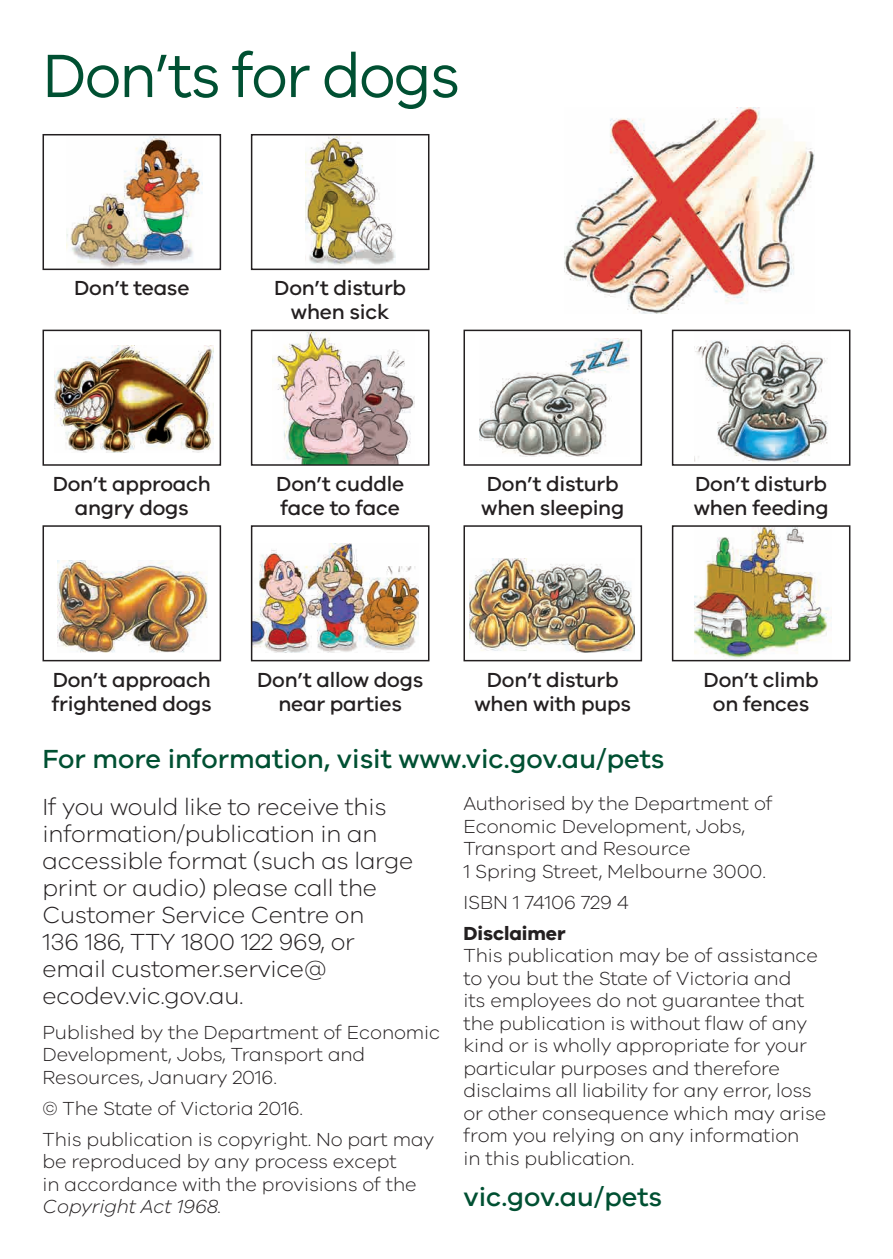
<style>
.page{position:relative;width:893px;height:1259px;background:#fff}
.page>*{position:absolute;margin:0;border:0;box-sizing:border-box;transform-origin:0 0}
.HEADING_A{font:63px "VIC";letter-spacing:-.03em;color:#005032;scale:.95 1}
.HEADING_C{font:500 27px "VIC";color:#005032}
.Cap_tag{font:300 24px/27px "VIC";letter-spacing:-.01em;color:#231f20}
.t1{font:500 21px/24px "VIC";letter-spacing:-.01em;color:#231f20;text-align:center}
.imprint{font:300 19.5px/22.5px "VIC";letter-spacing:-.005em;color:#231f20}
.s1{font-style:italic}
.s2{font-weight:700}
</style>
<div class="page">
<img style="left:564px;top:107px;width:251px;height:206px">
<img style="left:67px;top:137px;width:135px;height:130px">
<div style="left:43px;top:134px;width:178px;height:136px;border:2px solid #231f20"></div>
<img style="left:305px;top:137px;width:91px;height:128px">
<div style="left:251px;top:134px;width:178px;height:136px;border:2px solid #231f20"></div>
<img style="left:54px;top:345px;width:160px;height:107px">
<div style="left:43px;top:330px;width:178px;height:136px;border:2px solid #231f20"></div>
<img style="left:272px;top:333px;width:142px;height:130px">
<div style="left:251px;top:330px;width:178px;height:136px;border:2px solid #231f20"></div>
<img style="left:479px;top:338px;width:151px;height:118px">
<div style="left:463px;top:330px;width:179px;height:136px;border:2px solid #231f20"></div>
<img style="left:694px;top:340px;width:134px;height:122px">
<div style="left:672px;top:330px;width:178px;height:136px;border:2px solid #231f20"></div>
<img style="left:57px;top:560px;width:151px;height:93px">
<div style="left:43px;top:525px;width:178px;height:136px;border:2px solid #231f20"></div>
<img style="left:254px;top:544px;width:165px;height:109px">
<div style="left:251px;top:525px;width:178px;height:136px;border:2px solid #231f20"></div>
<img style="left:469px;top:558px;width:165px;height:94px">
<div style="left:463px;top:525px;width:179px;height:136px;border:2px solid #231f20"></div>
<img style="left:694px;top:528px;width:137px;height:130px">
<div style="left:672px;top:525px;width:178px;height:136px;border:2px solid #231f20"></div>
<p class="HEADING_A" style="left:43px;top:38px;width:441px">Don’ts for dogs</p>
<p class="t1" style="left:74px;top:276px;width:117px">Don’t tease</p>
<p class="t1" style="left:274px;top:276px;width:133px">Don’t disturb when sick</p>
<p class="t1" style="left:53px;top:471px;width:160px">Don’t approach angry dogs</p>
<p class="t1" style="left:276px;top:471px;width:129px;text-align:left">Don’t cuddle face to face</p>
<p class="t1" style="left:481px;top:471px;width:145px;text-align:left">Don’t disturb when sleeping</p>
<p class="t1" style="left:694px;top:471px;width:136px;text-align:left">Don’t disturb when feeding</p>
<p class="t1" style="left:52px;top:667px;width:162px;text-align:left">Don’t approach frightened dogs</p>
<p class="t1" style="left:257px;top:667px;width:168px">Don’t allow dogs near parties</p>
<p class="t1" style="left:474px;top:667px;width:158px">Don’t disturb when with pups</p>
<p class="t1" style="left:704px;top:667px;width:117px">Don’t climb on fences</p>
<p class="HEADING_C" style="left:43px;top:742px;width:623px">For more information, visit www.vic.gov.au/pets</p>
<p class="Cap_tag" style="left:43px;top:792px;width:372px">If you would like to receive this information/publication in an accessible format (such as large print or audio) please call the<br>Customer Service Centre on<br>136 186, TTY 1800 122 969, or email customer.service@ ecodev.vic.gov.au.</p>
<p class="imprint" style="left:43px;top:1020px;width:399px">Published by the Department of Economic<br>Development, Jobs, Transport and<br>Resources, January 2016.</p>
<p class="imprint" style="left:43px;top:1096px;width:262px">© The State of Victoria 2016.</p>
<p class="imprint" style="left:43px;top:1127px;width:393px">This publication is copyright. No part may be reproduced by any process except<br>in accordance with the provisions of the <span class="s1">Copyright Act 1968.</span></p>
<p class="imprint" style="left:463px;top:791px;width:311px">Authorised by the Department of<br>Economic Development, Jobs,<br>Transport and Resource<br>1 Spring Street, Melbourne 3000.</p>
<p class="imprint" style="left:463px;top:890px;width:167px">ISBN 1 74106 729 4</p>
<p class="imprint" style="left:463px;top:921px;width:364px"><span class="s2">Disclaimer<br></span>This publication may be of assistance to you but the State of Victoria and<br>its employees do not guarantee that the publication is without flaw of any kind or is wholly appropriate for your particular purposes and therefore disclaims all liability for any error, loss or other consequence which may arise from you relying on any information<br>in this publication.</p>
<p class="HEADING_C" style="left:463px;top:1180px;width:200px">vic.gov.au/pets</p>
</div>
